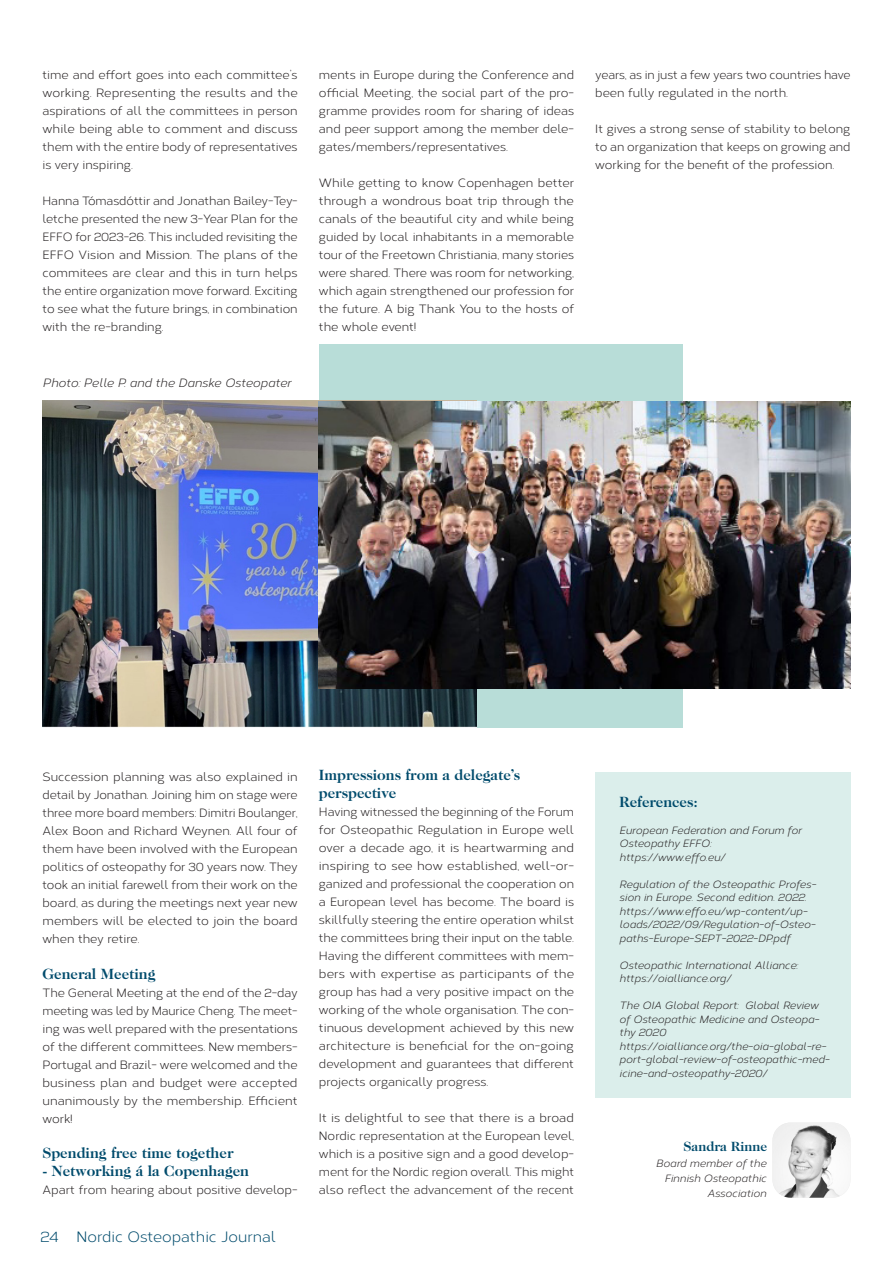
<style>
.page{position:relative;width:893px;height:1263px;background:#fff}
.page>*{position:absolute;margin:0;border:0;box-sizing:border-box;transform-origin:0 0}
.Brødtekst{font:700 15px "Caslon Two Twenty Four";color:#004b6c}
.t1{font:15px "Corbert";color:#004b6c}
.Tittel{font:700 13.5px "Caslon Two Twenty Four";color:#004b6c}
.Brødtekst-2{font:12px/18px "Corbert";color:#231f20;text-align:justify}
.Brødtekst-3{font:italic 12px "Corbert";color:#231f20}
.Brødtekst-4{font:italic 10.5px/13.5px "Corbert";color:#231f20}
</style>
<div class="page">
<div style="left:319px;top:344px;width:363px;height:384px;background:#b8ddd8"></div>
<img style="left:772px;top:1122px;width:78px;height:76px">
<img style="left:43px;top:400px;width:433px;height:328px">
<img style="left:319px;top:401px;width:531px;height:288px">
<div style="left:595px;top:773px;width:255px;height:325px;background:#dbeeeb"></div>
<p class="Brødtekst-2" style="left:43px;top:65px;width:257px">time and effort goes into each committee’s working. Representing the results and the aspirations of all the committees in person while being able to comment and discuss them with the entire body of representatives is very inspiring.</p>
<p class="Brødtekst-2" style="left:43px;top:191px;width:257px">Hanna Tómasdóttir and Jonathan Bailey-Tey&shy;letche presented the new 3-Year Plan for the EFFO for 2023-26. This included revisiting the EFFO Vision and Mission. The plans of the commitees are clear and this in turn helps the entire organization move forward. Exciting to see what the future brings, in combination with the re-branding.</p>
<p class="Brødtekst-3" style="left:43px;top:374px;width:250px">Photo: Pelle P. and the Danske Osteopater</p>
<p class="Brødtekst-2" style="left:319px;top:65px;width:257px">ments in Europe during the Conference and official Meeting, the social part of the pro&shy;gramme provides room for sharing of ideas and peer support among the member dele&shy;gates/members/representatives.</p>
<p class="Brødtekst-2" style="left:319px;top:173px;width:257px">While getting to know Copenhagen better through a wondrous boat trip through the canals of the beautiful city and while being guided by local inhabitants in a memorable tour of the Freetown Christiania, many stories were shared. There was room for networking, which again strengthened our profession for the future. A big Thank You to the hosts of the whole event!</p>
<p class="Brødtekst-2" style="left:595px;top:65px;width:257px">years, as in just a few years two countries have been fully regulated in the north.</p>
<p class="Brødtekst-2" style="left:595px;top:119px;width:257px">It gives a strong sense of stability to belong to an organization that keeps on growing and working for the benefit of the profession.</p>
<p class="Brødtekst-2" style="left:43px;top:767px;width:257px">Succession planning was also explained in detail by Jonathan. Joining him on stage were three more board members: Dimitri Boulanger, Alex Boon and Richard Weynen. All four of them have been involved with the European politics of osteopathy for 30 years now. They took an initial farewell from their work on the board, as during the meetings next year new members will be elected to join the board when they retire.</p>
<p class="Brødtekst" style="left:43px;top:965px;width:115px">General Meeting</p>
<p class="Brødtekst-2" style="left:43px;top:983px;width:257px">The General Meeting at the end of the 2-day meeting was led by Maurice Cheng. The meet&shy;ing was well prepared with the presentations of the different committees. New members-Portugal and Brazil- were welcomed and the business plan and budget were accepted unanimously by the membership. Efficient work!</p>
<p class="Brødtekst" style="left:43px;top:1144px;width:192px">Spending free time together</p>
<p class="Brødtekst" style="left:43px;top:1162px;width:208px">- Networking á la Copenhagen</p>
<p class="Brødtekst-2" style="left:43px;top:1180px;width:257px">Apart from hearing about positive develop-</p>
<p class="t1" style="left:40px;top:1226px;width:237px">24 Nordic Osteopathic Journal</p>
<p class="Brødtekst" style="left:319px;top:766px;width:203px">Impressions from a delegate’s</p>
<p class="Brødtekst" style="left:319px;top:784px;width:79px">perspective</p>
<p class="Brødtekst-2" style="left:319px;top:802px;width:257px">Having witnessed the beginning of the Forum for Osteopathic Regulation in Europe well over a decade ago, it is heartwarming and inspiring to see how established, well-or&shy;ganized and professional the cooperation on a European level has become. The board is skillfully steering the entire operation whilst the committees bring their input on the table.</p>
<p class="Brødtekst-2" style="left:319px;top:946px;width:257px">Having the different committees with mem&shy;bers with expertise as participants of the group has had a very positive impact on the working of the whole organisation. The con&shy;tinuous development achieved by this new architecture is beneficial for the on-going development and guarantees that different projects organically progress.</p>
<p class="Brødtekst-2" style="left:319px;top:1108px;width:257px">It is delightful to see that there is a broad Nordic representation at the European level, which is a positive sign and a good develop&shy;ment for the Nordic region overall. This might also reflect the advancement of the recent</p>
<p class="Brødtekst" style="left:619px;top:793px;width:80px">References:</p>
<p class="Brødtekst-4" style="left:619px;top:822px;width:184px">European Federation and Forum for<br>Osteopathy EFFO:</p>
<p class="Brødtekst-4" style="left:619px;top:849px;width:107px">https://www.effo.eu/</p>
<p class="Brødtekst-4" style="left:619px;top:876px;width:199px">Regulation of the Osteopathic Profes&shy;sion in Europe. Second edition. 2022.</p>
<p class="Brødtekst-4" style="left:619px;top:903px;width:198px">https://www.effo.eu/wp-content/up&shy;loads/2022/09/Regulation-of-Osteo&shy;paths-Europe-SEPT-2022-DP.pdf</p>
<p class="Brødtekst-4" style="left:619px;top:957px;width:180px">Osteopathic International Alliance:</p>
<p class="Brødtekst-4" style="left:619px;top:971px;width:113px">https://oialliance.org/</p>
<p class="Brødtekst-4" style="left:619px;top:998px;width:202px;text-align:justify">The OIA Global Report: Global Review of Osteopathic Medicine and Osteopa&shy;thy 2020</p>
<p class="Brødtekst-4" style="left:619px;top:1038px;width:212px">https://oialliance.org/the-oia-global-re&shy;port-global-review-of-osteopathic-med&shy;icine-and-osteopathy-2020/</p>
<p class="Tittel" style="left:684px;top:1139px;width:85px">Sandra Rinne</p>
<p class="Brødtekst-4" style="left:656px;top:1156px;width:112px">Board member of the</p>
<p class="Brødtekst-4" style="left:664px;top:1171px;width:103px">Finnish Osteopathic</p>
<p class="Brødtekst-4" style="left:707px;top:1186px;width:61px">Association</p>
</div>
